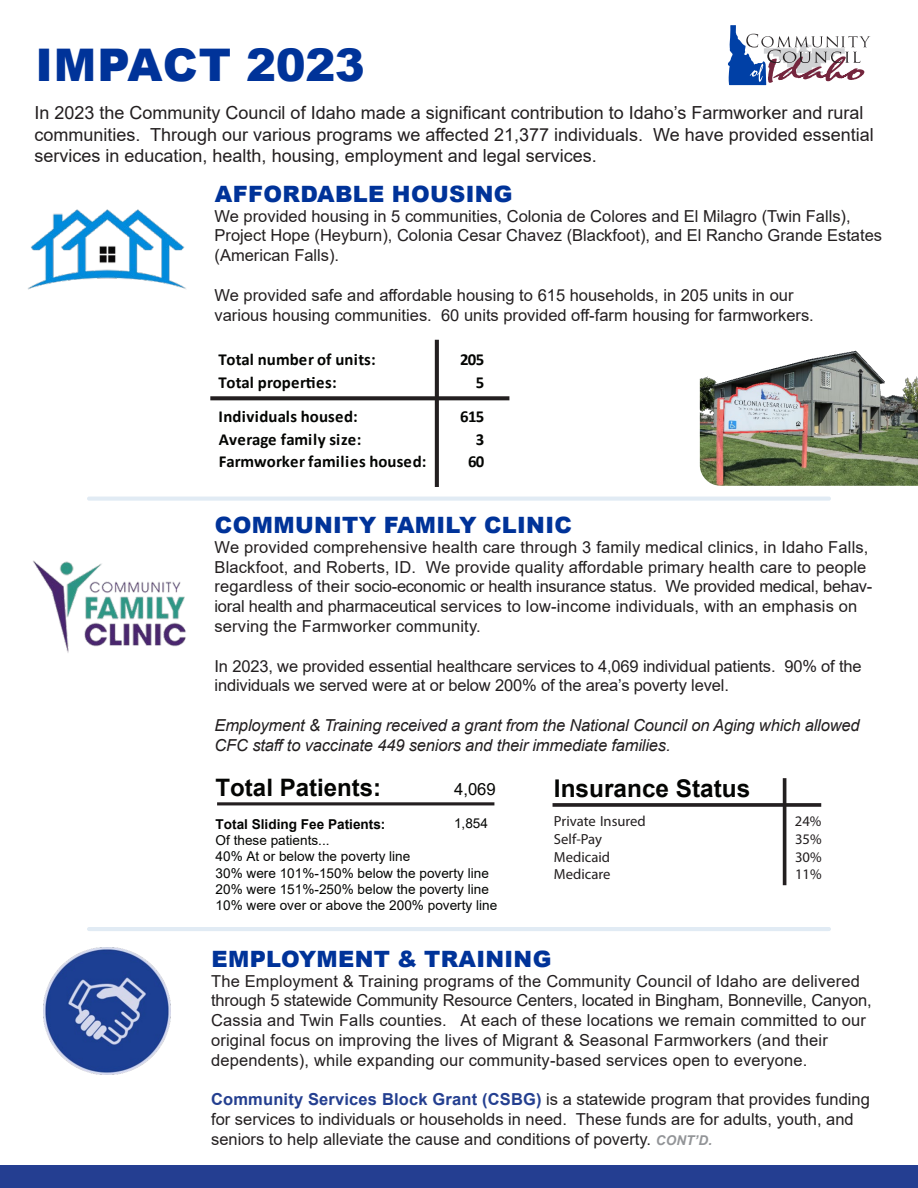
<style>
.page{position:relative;width:918px;height:1188px;background:#fff}
.page>*{position:absolute;margin:0;border:0;box-sizing:border-box;transform-origin:0 0}
.t1{font:900 45px "Arial";color:#039}
.t2{font:700 24.45px "Arial";color:#040503}
.t3{font:700 24px "Arial";color:#040503}
.t4{font:900 22.5px "Arial";letter-spacing:.015em;color:#039}
.t5{font:18px/21.6px "Arial";color:#231f20}
.t6{font:700 16.8px "Calibri";letter-spacing:.005em;color:#040503}
.t7{font:16.8px "Arial";color:#040503}
.t8{font:16.5px/19.8px "Arial";color:#231f20}
.t9{font:italic 16.5px/19.8px "Arial";letter-spacing:-.01em;color:#231f20}
.t10{font:14.7px "Myriad Pro";color:#231f20}
.t11{font:13.65px/16.4px "Arial";color:#040503}
.t12{font:700 13.65px "Arial";color:#040503}
.s1{font-weight:700;color:#243f90}
.s2{font-weight:700;font-style:italic;font-size:13.5px;color:#939598}
</style>
<div class="page">
<svg style="left:435px;top:340px;width:4px;height:147px"></svg>
<svg style="left:210px;top:396px;width:299px;height:4px"></svg>
<img style="left:28px;top:209px;width:158px;height:81px">
<img style="left:33px;top:560px;width:153px;height:93px">
<img style="left:44px;top:948px;width:127px;height:127px">
<svg style="left:553px;top:803px;width:268px;height:4px"></svg>
<hr style="left:783px;top:778px;width:3px;height:107px;background:#231f20">
<hr style="left:217px;top:802px;width:277px;height:3px;background:#231f20">
<img style="left:700px;top:350px;width:218px;height:136px">
<svg style="left:728px;top:25px;width:142px;height:60px"></svg>
<div style="left:0;top:1165px;width:918px;height:23px;background:#243e91"></div>
<hr style="left:87px;top:497px;width:744px;height:4px;background:#e1ebf4;border-radius:2px">
<hr style="left:87px;top:927px;width:744px;height:4px;background:#e1ebf4;border-radius:2px">
<h1 class="t1" style="left:35px;top:32px;width:331px">IMPACT 2023</h1>
<p class="t5" style="left:35px;top:102px;width:841px">In 2023 the Community Council of Idaho made a significant contribution to Idaho’s Farmworker and rural communities. Through our various programs we affected 21,377 individuals. We have provided essential services in education, health, housing, employment and legal services.</p>
<h3 class="t4" style="left:215px;top:177px;width:299px">AFFORDABLE HOUSING</h3>
<p class="t8" style="left:215px;top:206px;width:669px">We provided housing in 5 communities, Colonia de Colores and El Milagro (Twin Falls),<br>Project Hope (Heyburn), Colonia Cesar Chavez (Blackfoot), and El Rancho Grande Estates (American Falls).</p>
<p class="t8" style="left:215px;top:285px;width:601px">We provided safe and affordable housing to 615 households, in 205 units in our various housing communities. 60 units provided off-farm housing for farmworkers.</p>
<p class="t6" style="left:219px;top:348px;width:159px">Total number of units:</p>
<p class="t6" style="left:460px;top:348px;width:26px">205</p>
<p class="t6" style="left:219px;top:370px;width:120px">Total properties:</p>
<p class="t6" style="left:476px;top:370px;width:10px">5</p>
<p class="t6" style="left:219px;top:405px;width:141px">Individuals housed:</p>
<p class="t6" style="left:460px;top:405px;width:26px">615</p>
<p class="t6" style="left:219px;top:427px;width:144px">Average family size:</p>
<p class="t6" style="left:476px;top:427px;width:10px">3</p>
<p class="t6" style="left:219px;top:450px;width:209px">Farmworker families housed:</p>
<p class="t6" style="left:468px;top:450px;width:18px">60</p>
<h3 class="t4" style="left:215px;top:509px;width:359px">COMMUNITY FAMILY CLINIC</h3>
<p class="t8" style="left:215px;top:537px;width:659px">We provided comprehensive health care through 3 family medical clinics, in Idaho Falls, Blackfoot, and Roberts, ID. We provide quality affordable primary health care to people regardless of their socio-economic or health insurance status. We provided medical, behav&shy;ioral health and pharmaceutical services to low-income individuals, with an emphasis on serving the Farmworker community.</p>
<p class="t8" style="left:215px;top:656px;width:649px">In 2023, we provided essential healthcare services to 4,069 individual patients. 90% of the individuals we served were at or below 200% of the area’s poverty level.</p>
<p class="t9" style="left:215px;top:715px;width:647px">Employment &amp; Training received a grant from the National Council on Aging which allowed<br>CFC staff to vaccinate 449 seniors and their immediate families.</p>
<h3 class="t3" style="left:216px;top:771px;width:167px">Total Patients:</h3>
<p class="t12" style="left:216px;top:814px;width:171px">Total Sliding Fee Patients:</p>
<p class="t11" style="left:216px;top:832px;width:283px">Of these patients...<br>40% At or below the poverty line<br>30% were 101%-150% below the poverty line 20% were 151%-250% below the poverty line 10% were over or above the 200% poverty line</p>
<p class="t7" style="left:454px;top:777px;width:43px">4,069</p>
<p class="t11" style="left:454px;top:814px;width:35px">1,854</p>
<h2 class="t2" style="left:554px;top:771px;width:198px">Insurance Status</h2>
<p class="t10" style="left:554px;top:814px;width:93px">Private Insured</p>
<p class="t10" style="left:795px;top:814px;width:28px">24%</p>
<p class="t10" style="left:554px;top:831px;width:50px">Self-Pay</p>
<p class="t10" style="left:795px;top:831px;width:28px">35%</p>
<p class="t10" style="left:554px;top:849px;width:58px">Medicaid</p>
<p class="t10" style="left:795px;top:849px;width:28px">30%</p>
<p class="t10" style="left:554px;top:866px;width:58px">Medicare</p>
<p class="t10" style="left:795px;top:866px;width:28px">11%</p>
<h3 class="t4" style="left:212px;top:942px;width:341px">EMPLOYMENT &amp; TRAINING</h3>
<p class="t8" style="left:211px;top:971px;width:662px">The Employment &amp; Training programs of the Community Council of Idaho are delivered through 5 statewide Community Resource Centers, located in Bingham, Bonneville, Canyon, Cassia and Twin Falls counties. At each of these locations we remain committed to our original focus on improving the lives of Migrant &amp; Seasonal Farmworkers (and their dependents), while expanding our community-based services open to everyone.</p>
<p class="t8" style="left:211px;top:1090px;width:660px"><span class="s1">Community Services Block Grant (CSBG)</span> is a statewide program that provides funding for services to individuals or households in need. These funds are for adults, youth, and seniors to help alleviate the cause and conditions of poverty. <span class="s2">CONT’D.</span></p>
</div>
